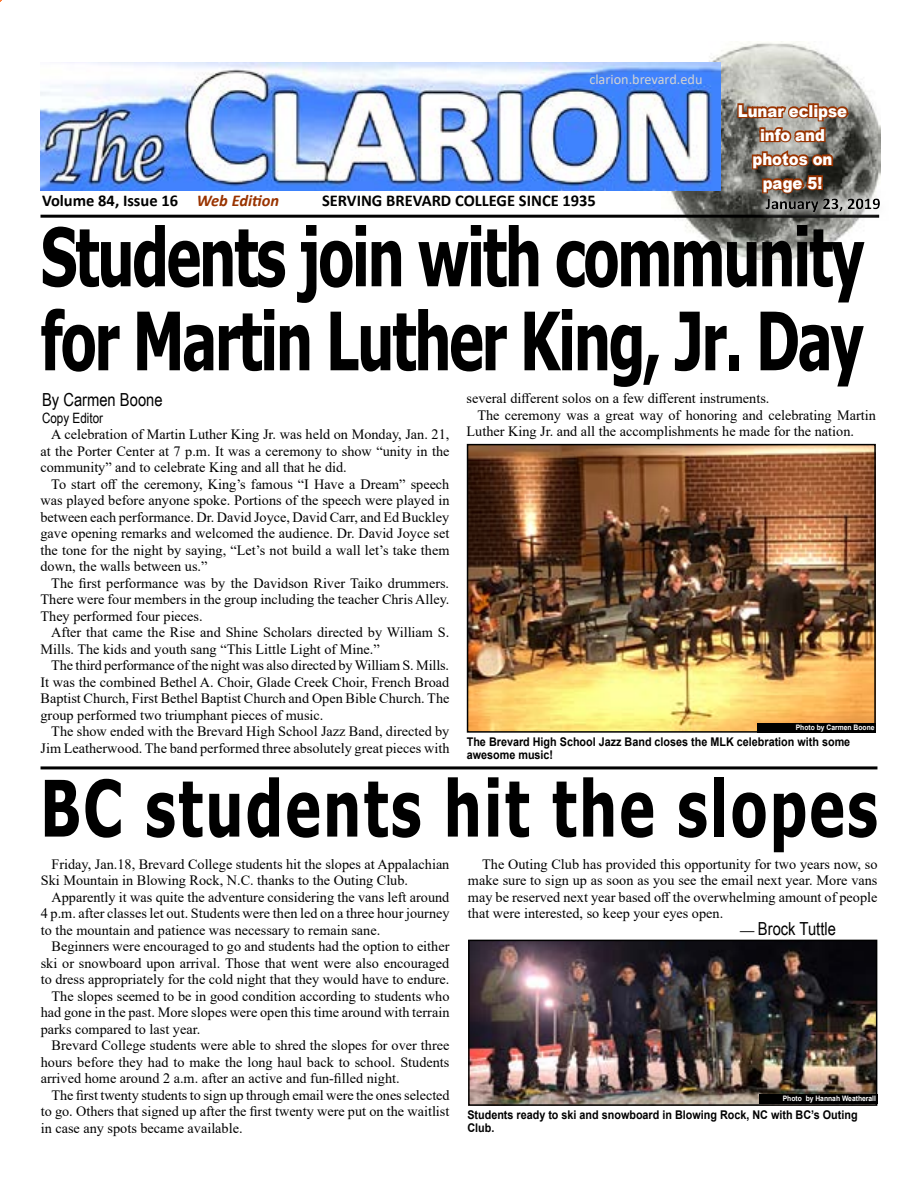
<style>
.page{position:relative;width:918px;height:1188px;background:#fff}
.page>*{position:absolute;margin:0;border:0;box-sizing:border-box;transform-origin:0 0}
.t1{font:700 80.7px/84px "Tahoma";letter-spacing:-.03em;color:#000;scale:.71 1}
.t2{font:700 78px "Tahoma";letter-spacing:.05em;color:#000;scale:.75 1}
.t3{font:18px "Arial Narrow";color:#000}
.t4{font:700 16.5px "Calibri";color:#000}
.t5{font:900 16.5px/24px "Arial";color:#fff;text-align:center;scale:.9 1}
.t6{font:14.25px/16.5px "Times New Roman";color:#000;text-align:justify}
.t7{font:14.25px "Calibri";color:#d2d2d2}
.t8{font:14.25px "Arial Narrow";color:#000}
.t9{font:700 12px/13.5px "Arial";color:#000;scale:.9 1}
.t10{font:700 7.5px "Arial";color:#fff;scale:.9 1}
.s1{font-style:italic;color:#930}
.s2{font-family:"Times New Roman";font-weight:700;font-size:14.25px}
</style>
<div class="page">
<img style="left:661px;top:42px;width:220px;height:218px">
<img style="left:40px;top:63px;width:680px;height:128px">
<hr style="left:40px;top:215px;width:839px;height:3px;background:#000">
<hr style="left:41px;top:766px;width:836px;height:3px;background:#000">
<div style="left:747px;top:176px;width:152px;height:52px;background:#000;opacity:.5"></div>
<svg style="left:736px;top:102px;width:115px;height:94px;background:#82604b"></svg>
<img style="left:470px;top:447px;width:403px;height:283px">
<div style="left:467px;top:444px;width:409px;height:289px;border:2px solid #000"></div>
<div style="left:758px;top:723px;width:118px;height:10px;background:#000"></div>
<img style="left:471px;top:943px;width:403px;height:160px">
<div style="left:468px;top:940px;width:409px;height:166px;border:2px solid #000"></div>
<div style="left:759px;top:1094px;width:119px;height:10px;background:#000"></div>
<p class="t7" style="left:589px;top:69px;width:115px">clarion.brevard.edu</p>
<p class="t5" style="left:738px;top:98px;width:123px">Lunar eclipse info and photos on page 5!</p>
<p class="t4" style="left:42px;top:189px;width:239px">Volume 84, Issue 16 <span class="s1">Web Edition</span></p>
<p class="t4" style="left:322px;top:189px;width:275px">SERVING BREVARD COLLEGE SINCE 1935</p>
<h1 class="t1" style="left:41px;top:218px;width:1162px">Students join with community for Martin Luther King, Jr. Day</h1>
<p class="t6" style="left:467px;top:390px;width:304px">several different solos on a few different instruments.</p>
<p class="t6" style="left:477px;top:406px;width:400px">The ceremony was a great way of honoring and celebrating Martin</p>
<p class="t6" style="left:467px;top:423px;width:389px">Luther King Jr. and all the accomplishments he made for the nation.</p>
<p class="t3" style="left:42px;top:387px;width:122px">By Carmen Boone</p>
<p class="t8" style="left:42px;top:407px;width:63px">Copy Editor</p>
<p class="t6" style="left:41px;top:426px;width:410px;text-indent:11px">A celebration of Martin Luther King Jr. was held on Monday, Jan. 21, at the Porter Center at 7 p.m. It was a ceremony to show “unity in the community” and to celebrate King and all that he did.</p>
<p class="t6" style="left:41px;top:475px;width:410px;text-indent:11px">To start off the ceremony, King’s famous “I Have a Dream” speech was played before anyone spoke. Portions of the speech were played in between each performance. Dr. David Joyce, David Carr, and Ed Buckley gave opening remarks and welcomed the audience. Dr. David Joyce set the tone for the night by saying, “Let’s not build a wall let’s take them down, the walls between us.”</p>
<p class="t6" style="left:41px;top:574px;width:410px;text-indent:11px">The first performance was by the Davidson River Taiko drummers.<br>There were four members in the group including the teacher Chris Alley.<br>They performed four pieces.</p>
<p class="t6" style="left:41px;top:624px;width:410px;text-indent:11px">After that came the Rise and Shine Scholars directed by William S.<br>Mills. The kids and youth sang “This Little Light of Mine.”</p>
<p class="t6" style="left:41px;top:657px;width:410px;text-indent:11px">The third performance of the night was also directed by William S. Mills.<br>It was the combined Bethel A. Choir, Glade Creek Choir, French Broad Baptist Church, First Bethel Baptist Church and Open Bible Church. The group performed two triumphant pieces of music.</p>
<p class="t6" style="left:41px;top:723px;width:410px;text-align:right">The show ended with the Brevard High School Jazz Band, directed by<br>Jim Leatherwood. The band performed three absolutely great pieces with</p>
<p class="t10" style="left:796px;top:722px;width:89px">Photo by Carmen Boone</p>
<p class="t9" style="left:467px;top:735px;width:428px">The Brevard High School Jazz Band closes the MLK celebration with some awesome music!</p>
<h2 class="t2" style="left:40px;top:754px;width:1118px">BC students hit the slopes</h2>
<p class="t6" style="left:41px;top:855px;width:410px;text-indent:11px">Friday, Jan.18, Brevard College students hit the slopes at Appalachian<br>Ski Mountain in Blowing Rock, N.C. thanks to the Outing Club.</p>
<p class="t6" style="left:41px;top:888px;width:410px;text-indent:11px">Apparently it was quite the adventure considering the vans left around 4 p.m. after classes let out. Students were then led on a three hour journey to the mountain and patience was necessary to remain sane.</p>
<p class="t6" style="left:52px;top:938px;width:399px">Beginners were encouraged to go and students had the option to either</p>
<p class="t6" style="left:41px;top:954px;width:410px">ski or snowboard upon arrival. Those that went were also encouraged</p>
<p class="t6" style="left:41px;top:971px;width:410px">to dress appropriately for the cold night that they would have to endure.</p>
<p class="t6" style="left:52px;top:987px;width:399px">The slopes seemed to be in good condition according to students who</p>
<p class="t6" style="left:41px;top:1004px;width:410px">had gone in the past. More slopes were open this time around with terrain</p>
<p class="t6" style="left:41px;top:1020px;width:161px">parks compared to last year.</p>
<p class="t6" style="left:52px;top:1037px;width:399px">Brevard College students were able to shred the slopes for over three</p>
<p class="t6" style="left:41px;top:1053px;width:410px">hours before they had to make the long haul back to school. Students</p>
<p class="t6" style="left:41px;top:1070px;width:360px">arrived home around 2 a.m. after an active and fun-filled night.</p>
<p class="t6" style="left:52px;top:1086px;width:400px">The first twenty students to sign up through email were the ones selected</p>
<p class="t6" style="left:41px;top:1103px;width:410px">to go. Others that signed up after the first twenty were put on the waitlist</p>
<p class="t6" style="left:41px;top:1119px;width:203px">in case any spots became available.</p>
<p class="t6" style="left:468px;top:855px;width:411px;text-indent:14px">The Outing Club has provided this opportunity for two years now, so make sure to sign up as soon as you see the email next year. More vans may be reserved next year based off the overwhelming amount of people that were interested, so keep your eyes open.</p>
<p class="t3" style="left:740px;top:915px;width:97px"><span class="s2">—</span> Brock Tuttle</p>
<p class="t10" style="left:783px;top:1094px;width:105px">Photo by Hannah Weatherall</p>
<p class="t9" style="left:467px;top:1108px;width:435px">Students ready to ski and snowboard in Blowing Rock, NC with BC’s Outing<br>Club.</p>
</div>
